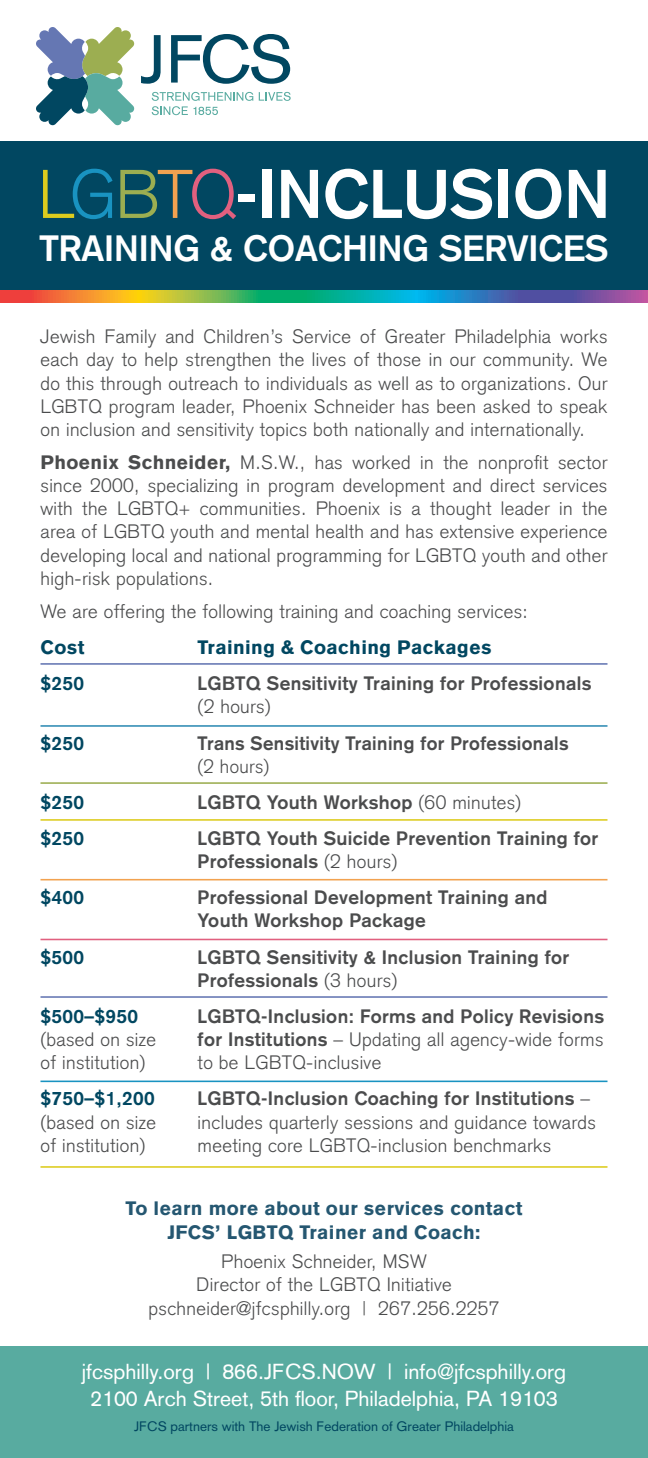
<style>
.page{position:relative;width:648px;height:1458px;background:#fff}
.page>*{position:absolute;margin:0;border:0;box-sizing:border-box;transform-origin:0 0}
.t1{font:700 67.5px "Akzidenz Grotesk";color:#fff}
.t2{font:700 36px "Akzidenz Grotesk";color:#fff}
.t3{font:21.38px/27px "Akzidenz Grotesk";color:#fff;text-align:center}
.t4{font:300 19.12px/23.2px "Akzidenz Grotesk";letter-spacing:.02em;color:#4b4c4d}
.t5{font:700 19.12px/36.2px "Akzidenz Grotesk";letter-spacing:.02em;color:#4b4c4d}
.t6{font:900 19.12px/23.2px "Akzidenz Grotesk";letter-spacing:.02em;color:#255771;text-align:center}
.t7{font:700 19.12px/36.2px "Akzidenz Grotesk";letter-spacing:.02em;color:#014761}
.t8{font:900 19.12px "Akzidenz Grotesk";letter-spacing:.02em;color:#014761}
.t9{font:13.5px "Akzidenz Grotesk";color:#014761}
.s1{font-weight:300;color:#ddcc1e}
.s2{font-weight:300;color:#1993c1}
.s3{font-weight:300;color:#9cae51}
.s4{font-weight:300;color:#f2a250}
.s5{font-weight:300;color:#e1607f}
.s6{font-weight:900}
.s7{font-weight:300}
.s8{font-weight:700}
</style>
<div class="page">
<svg style="left:36px;top:27px;width:98px;height:98px"></svg>
<svg style="left:141px;top:35px;width:20px;height:49px"></svg>
<svg style="left:171px;top:34px;width:119px;height:50px"></svg>
<svg style="left:259px;top:92px;width:32px;height:9px"></svg>
<svg style="left:152px;top:92px;width:101px;height:23px"></svg>
<div style="left:0;top:1346px;width:648px;height:112px;background:#58aba0"></div>
<div style="left:0;top:142px;width:648px;height:157px;background:#014761"></div>
<svg style="left:0;top:291px;width:648px;height:12px;background:#6c8d7c"></svg>
<hr style="left:40px;top:663px;width:568px;height:2px;background:#6577b3">
<hr style="left:40px;top:725px;width:568px;height:2px;background:#318cb4">
<hr style="left:40px;top:782px;width:568px;height:2px;background:#9cae51">
<hr style="left:40px;top:879px;width:568px;height:1px;background:#f2a250">
<hr style="left:40px;top:819px;width:568px;height:2px;background:#ddcc1e">
<hr style="left:40px;top:939px;width:568px;height:1px;background:#e1607f">
<hr style="left:40px;top:996px;width:568px;height:2px;background:#6577b3">
<hr style="left:40px;top:1081px;width:568px;height:1px;background:#1993c1">
<hr style="left:40px;top:1166px;width:568px;height:2px;background:#ddcc1e">
<h1 class="t1" style="left:38px;top:154px;width:574px"><span class="s1">L</span><span class="s2">G</span><span class="s3">B</span><span class="s4">T</span><span class="s5">Q</span>-Inclusion</h1>
<h2 class="t2" style="left:40px;top:227px;width:570px">Training &amp; Coaching Services</h2>
<p class="t4" style="left:40px;top:325px;width:569px;text-align:justify">Jewish Family and Children’s Service of Greater Philadelphia works each day to help strengthen the lives of those in our community. We do this through outreach to individuals as well as to organizations. Our LGBTQ program leader, Phoenix Schneider has been asked to speak on inclusion and sensitivity topics both nationally and internationally.</p>
<p class="t4" style="left:40px;top:451px;width:569px;text-align:justify"><span class="s6">Phoenix Schneider,</span> M.S.W., has worked in the nonprofit sector since 2000, specializing in program development and direct services with the LGBTQ+ communities. Phoenix is a thought leader in the area of LGBTQ youth and mental health and has extensive experience developing local and national programming for LGBTQ youth and other high-risk populations.</p>
<p class="t4" style="left:40px;top:600px;width:489px">We are offering the following training and coaching services:</p>
<p class="t8" style="left:40px;top:636px;width:46px">Cost</p>
<p class="t7" style="left:40px;top:665px;width:45px">$250</p>
<p class="t7" style="left:40px;top:725px;width:45px">$250</p>
<p class="t7" style="left:40px;top:784px;width:45px">$250 $250</p>
<p class="t7" style="left:40px;top:879px;width:45px">$400</p>
<p class="t7" style="left:40px;top:939px;width:45px">$500</p>
<p class="t7" style="left:40px;top:998px;width:99px">$500–$950</p>
<p class="t4" style="left:40px;top:1028px;width:117px">(based on size of institution)</p>
<p class="t7" style="left:40px;top:1080px;width:116px">$750–$1,200</p>
<p class="t4" style="left:40px;top:1110px;width:117px">(based on size of institution)</p>
<p class="t8" style="left:198px;top:636px;width:296px">Training &amp; Coaching Packages</p>
<p class="t5" style="left:198px;top:665px;width:395px">LG BTQ Sensitivity Training for Professionals</p>
<p class="t4" style="left:198px;top:695px;width:75px">(2 hours)</p>
<p class="t5" style="left:198px;top:725px;width:372px">Trans Sensitivity Training for Professionals</p>
<p class="t5" style="left:198px;top:748px;width:402px"><span class="s7">(2 hours)<br></span>LG BTQ Youth Workshop <span class="s7">(60 minutes)<br></span>LG BTQ Youth Suicide Prevention Training for</p>
<p class="t5" style="left:198px;top:843px;width:351px">Professionals <span class="s7">(2 hours)<br></span>Professional Development Training and</p>
<p class="t5" style="left:198px;top:902px;width:373px">Youth Workshop Package<br>LG BTQ Sensitivity &amp; Inclusion Training for</p>
<p class="t5" style="left:198px;top:962px;width:408px">Professionals <span class="s7">(3 hours)<br></span>LG BTQ-Inclusion: Forms and Policy Revisions</p>
<p class="t4" style="left:198px;top:1028px;width:407px"><span class="s8">for Institutions</span> – Updating all agency-wide forms to be LGBTQ-inclusive</p>
<p class="t4" style="left:198px;top:1087px;width:400px"><span class="s8">LG BTQ-Inclusion Coaching for Institutions</span> – includes quarterly sessions and guidance towards meeting core LGBTQ-inclusion benchmarks</p>
<p class="t6" style="left:126px;top:1197px;width:398px">To learn more about our services contact<br>JFCS’ LGBTQ Trainer and Coach:</p>
<p class="t4" style="left:149px;top:1250px;width:352px;text-align:center">Phoenix Schneider, MSW<br>Director of the LGBTQ Initiative pschneider@jfcsphilly.org | 267.256.2257</p>
<p class="t3" style="left:82px;top:1358px;width:486px">jfcsphilly.org | 866.JFCS.NOW | info@jfcsphilly.org<br>2100 Arch Street, 5th floor, Philadelphia, PA 19103</p>
<p class="t9" style="left:134px;top:1419px;width:381px">JFCS partners with The Jewish Federation of Greater Philadelphia</p>
</div>
